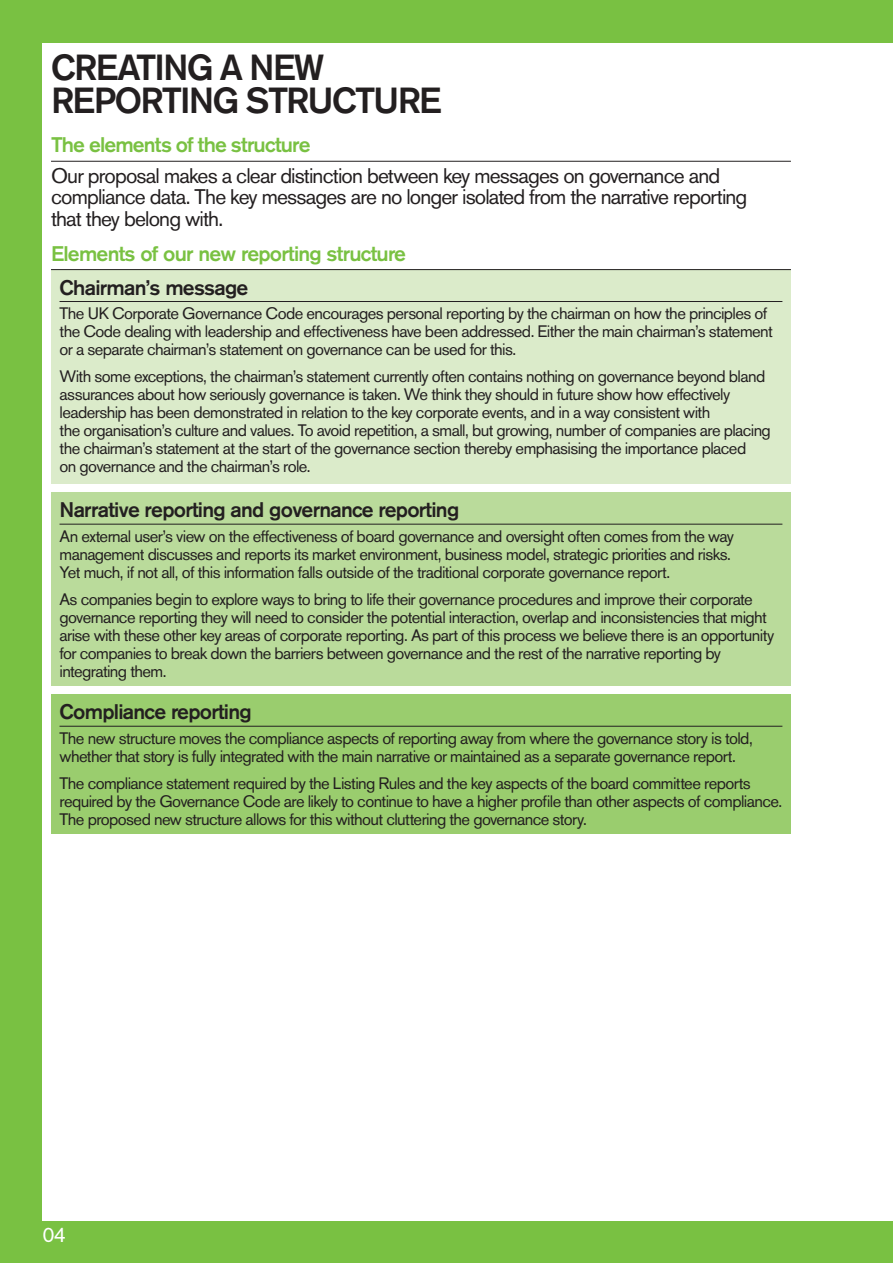
<style>
.page{position:relative;width:893px;height:1263px;background:#79c142}
.page>*{position:absolute;margin:0;border:0;box-sizing:border-box;transform-origin:0 0}
.t1{font:500 36px/33px "Akzidenz Grotesk BE";color:#231f20}
.t2{font:21px/21.8px "Akzidenz Grotesk BE";letter-spacing:-.04em;color:#231f20}
.t3{font:500 21px "Akzidenz Grotesk BE";letter-spacing:-.035em;color:#231f20}
.t4{font:500 21px "Akzidenz Grotesk BE";letter-spacing:-.035em;color:#79c142}
.t5{font:21px "Akzidenz Grotesk BE";color:#fff}
.t6{font:16.5px/18px "Akzidenz Grotesk BE";letter-spacing:-.035em;color:#231f20}
</style>
<div class="page">
<div style="left:43px;top:43px;width:850px;height:1177px;background:#fff"></div>
<hr style="left:51px;top:161px;width:740px;height:1px;background:#231f20">
<div style="left:51px;top:270px;width:740px;height:214px;background:#dbebca"></div>
<hr style="left:60px;top:301px;width:722px;height:1px;background:#231f20">
<div style="left:51px;top:492px;width:740px;height:194px;background:#badb9b"></div>
<hr style="left:60px;top:524px;width:722px;height:1px;background:#231f20">
<div style="left:51px;top:694px;width:740px;height:140px;background:#9acd6e"></div>
<hr style="left:60px;top:726px;width:722px;height:1px;background:#231f20">
<hr style="left:51px;top:269px;width:740px;height:1px;background:#231f20">
<h1 class="t1" style="left:51px;top:50px;width:392px">Creati ng a new reporti ng structu re</h1>
<p class="t4" style="left:51px;top:132px;width:261px">The elements of the structure</p>
<p class="t2" style="left:51px;top:164px;width:698px">Our proposal makes a clear distinction between key messages on governance and compliance data. The key messages are no longer isolated from the narrative reporting that they belong with.</p>
<p class="t4" style="left:51px;top:240px;width:357px">Elements of our new reporting structure</p>
<p class="t3" style="left:60px;top:274px;width:190px">Chairman’s message</p>
<p class="t6" style="left:60px;top:304px;width:715px">The UK Corporate Governance Code encourages personal reporting by the chairman on how the principles of the Code dealing with leadership and effectiveness have been addressed. Either the main chairman’s statement or a separate chairman’s statement on governance can be used for this.</p>
<p class="t6" style="left:60px;top:367px;width:713px">With some exceptions, the chairman’s statement currently often contains nothing on governance beyond bland assurances about how seriously governance is taken. We think they should in future show how effectively leadership has been demonstrated in relation to the key corporate events, and in a way consistent with<br>the organisation’s culture and values. To avoid repetition, a small, but growing, number of companies are placing the chairman’s statement at the start of the governance section thereby emphasising the importance placed<br>on governance and the chairman’s role.</p>
<p class="t3" style="left:60px;top:497px;width:401px">Narrative reporting and governance reporting</p>
<p class="t6" style="left:60px;top:527px;width:676px">An external user’s view on the effectiveness of board governance and oversight often comes from the way management discusses and reports its market environment, business model, strategic priorities and risks.<br>Yet much, if not all, of this information falls outside of the traditional corporate governance report.</p>
<p class="t6" style="left:60px;top:590px;width:716px">As companies begin to explore ways to bring to life their governance procedures and improve their corporate governance reporting they will need to consider the potential interaction, overlap and inconsistencies that might arise with these other key areas of corporate reporting. As part of this process we believe there is an opportunity for companies to break down the barriers between governance and the rest of the narrative reporting by integrating them.</p>
<p class="t3" style="left:60px;top:699px;width:194px">Compliance reporting</p>
<p class="t6" style="left:60px;top:729px;width:695px">The new structure moves the compliance aspects of reporting away from where the governance story is told, whether that story is fully integrated with the main narrative or maintained as a separate governance report.</p>
<p class="t6" style="left:60px;top:774px;width:724px">The compliance statement required by the Listing Rules and the key aspects of the board committee reports required by the Governance Code are likely to continue to have a higher profile than other aspects of compliance.<br>The proposed new structure allows for this without cluttering the governance story.</p>
<p class="t5" style="left:43px;top:1222px;width:25px">04</p>
</div>
